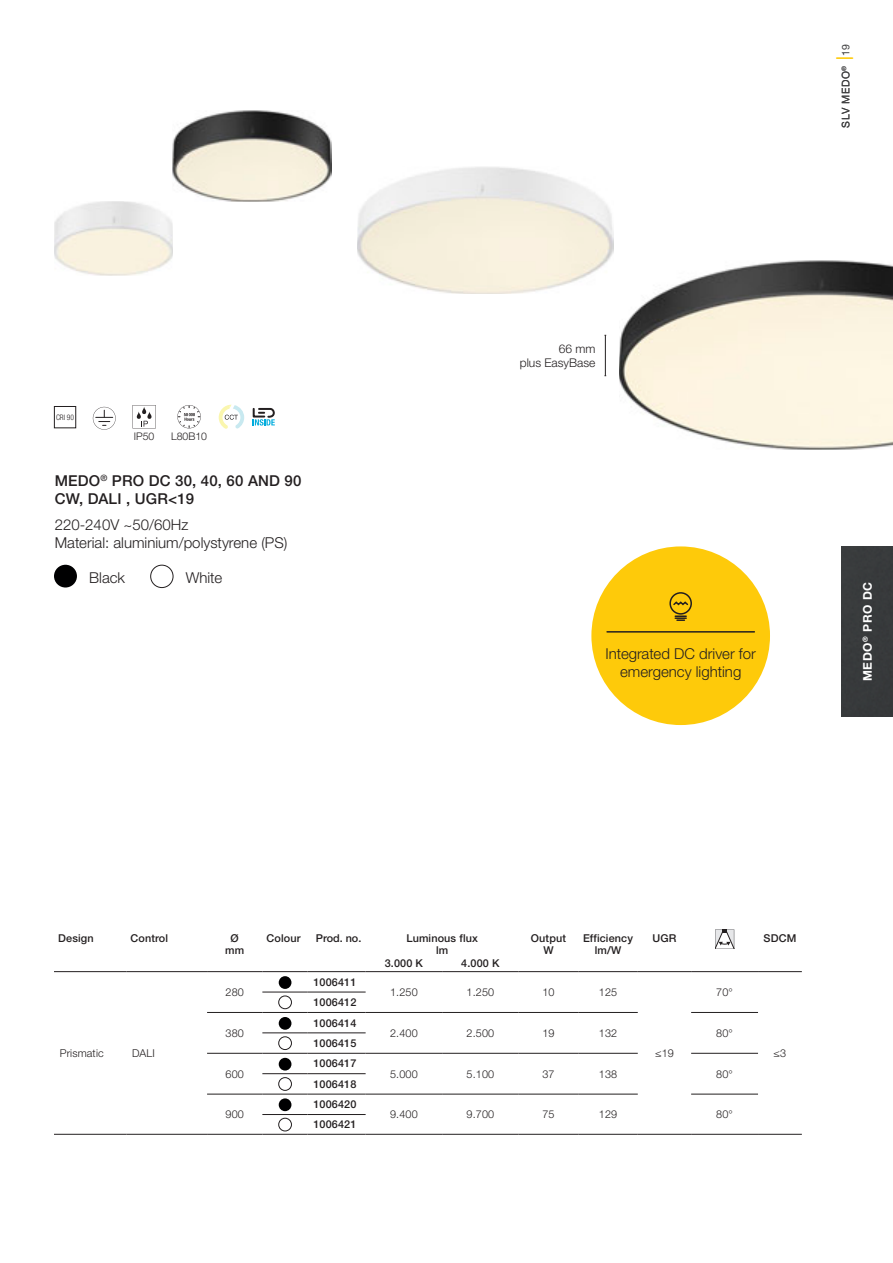
<style>
.page{position:relative;width:893px;height:1263px;background:#fff}
.page>*{position:absolute;margin:0;border:0;box-sizing:border-box;transform-origin:0 0}
.t1{font:300 15px/18px "Helvetica Neue LTW1 G";color:#231f20}
.t2{font:500 15px/18px "Helvetica Neue LTW1 G";letter-spacing:.01em;color:#231f20}
.t3{font:300 12px/14.4px "Helvetica Neue LTW1 G";color:#231f20;text-align:right}
.t4{font:700 12px "Helvetica Neue LTW1 G";letter-spacing:.05em;color:#fff}
.t5{font:500 10.8px "Helvetica Neue LTW1 G";letter-spacing:.01em;color:#231f20}
.t6{font:300 10.8px "Helvetica Neue LTW1 G";letter-spacing:.01em;color:#231f20}
.t7{font:10.5px "Helvetica Neue LTW1 G";letter-spacing:.05em;color:#3e3e3f}
.t8{font:300 10.5px "Helvetica Neue LTW1 G";color:#231f20}
.t9{font:300 condensed 7.5px "Helvetica Neue LTW1 G";color:#231f20}
.s1{font-size:16.5px;color:#feca0a}
</style>
<div class="page">
<img style="left:173px;top:111px;width:158px;height:90px">
<img style="left:357px;top:167px;width:256px;height:126px">
<img style="left:54px;top:201px;width:119px;height:74px">
<img style="left:619px;top:261px;width:274px;height:188px">
<div style="left:842px;top:546px;width:51px;height:170px;background:#383a3c"></div>
<div style="left:591px;top:546px;width:179px;height:179px;background:#feca0a;border-radius:50%"></div>
<svg style="left:219px;top:405px;width:25px;height:24px"></svg>
<svg style="left:253px;top:408px;width:22px;height:18px"></svg>
<svg style="left:132px;top:405px;width:24px;height:23px"></svg>
<svg style="left:177px;top:405px;width:24px;height:23px"></svg>
<div style="left:54px;top:406px;width:22px;height:22px;border:1px solid #231f20"></div>
<svg style="left:93px;top:407px;width:23px;height:23px"></svg>
<div style="left:150px;top:565px;width:23px;height:23px;border:1px solid #231f20;border-radius:50%"></div>
<div style="left:54px;top:565px;width:23px;height:22px;background:#000001;border-radius:11px"></div>
<div style="left:279px;top:1098px;width:12px;height:13px;background:#000001;border-radius:6px"></div>
<div style="left:279px;top:1118px;width:13px;height:13px;border:1px solid #231f20;border-radius:50%"></div>
<div style="left:279px;top:1058px;width:12px;height:12px;background:#000001;border-radius:6px"></div>
<div style="left:279px;top:1077px;width:13px;height:13px;border:1px solid #231f20;border-radius:50%"></div>
<div style="left:279px;top:1017px;width:12px;height:13px;background:#000001;border-radius:6px"></div>
<div style="left:279px;top:1036px;width:13px;height:14px;border:1px solid #231f20;border-radius:50%"></div>
<div style="left:279px;top:976px;width:12px;height:13px;background:#000001;border-radius:6px"></div>
<div style="left:279px;top:996px;width:13px;height:13px;border:1px solid #231f20;border-radius:50%"></div>
<hr style="left:54px;top:1134px;width:72px;height:1px;background:#231f20">
<hr style="left:126px;top:1134px;width:81px;height:1px;background:#231f20">
<hr style="left:638px;top:1134px;width:53px;height:1px;background:#231f20">
<hr style="left:758px;top:1134px;width:44px;height:1px;background:#231f20">
<hr style="left:262px;top:992px;width:45px;height:1px;background:#231f20">
<hr style="left:307px;top:992px;width:59px;height:1px;background:#231f20">
<hr style="left:207px;top:1012px;width:55px;height:1px;background:#231f20">
<hr style="left:262px;top:1012px;width:45px;height:1px;background:#231f20">
<hr style="left:307px;top:1012px;width:59px;height:1px;background:#231f20">
<hr style="left:366px;top:1012px;width:76px;height:1px;background:#231f20">
<hr style="left:442px;top:1012px;width:77px;height:1px;background:#231f20">
<hr style="left:519px;top:1012px;width:59px;height:1px;background:#231f20">
<hr style="left:578px;top:1012px;width:60px;height:1px;background:#231f20">
<hr style="left:691px;top:1012px;width:67px;height:1px;background:#231f20">
<hr style="left:262px;top:1032px;width:45px;height:1px;background:#231f20">
<hr style="left:307px;top:1032px;width:59px;height:1px;background:#231f20">
<hr style="left:207px;top:1053px;width:55px;height:1px;background:#231f20">
<hr style="left:262px;top:1053px;width:45px;height:1px;background:#231f20">
<hr style="left:307px;top:1053px;width:59px;height:1px;background:#231f20">
<hr style="left:366px;top:1053px;width:76px;height:1px;background:#231f20">
<hr style="left:442px;top:1053px;width:77px;height:1px;background:#231f20">
<hr style="left:519px;top:1053px;width:59px;height:1px;background:#231f20">
<hr style="left:578px;top:1053px;width:60px;height:1px;background:#231f20">
<hr style="left:691px;top:1053px;width:67px;height:1px;background:#231f20">
<hr style="left:262px;top:1073px;width:45px;height:1px;background:#231f20">
<hr style="left:307px;top:1073px;width:59px;height:1px;background:#231f20">
<hr style="left:207px;top:1094px;width:55px;height:1px;background:#231f20">
<hr style="left:262px;top:1094px;width:45px;height:1px;background:#231f20">
<hr style="left:307px;top:1094px;width:59px;height:1px;background:#231f20">
<hr style="left:366px;top:1094px;width:76px;height:1px;background:#231f20">
<hr style="left:442px;top:1094px;width:77px;height:1px;background:#231f20">
<hr style="left:519px;top:1094px;width:59px;height:1px;background:#231f20">
<hr style="left:578px;top:1094px;width:60px;height:1px;background:#231f20">
<hr style="left:366px;top:1134px;width:76px;height:1px;background:#231f20">
<hr style="left:442px;top:1134px;width:77px;height:1px;background:#231f20">
<hr style="left:519px;top:1134px;width:59px;height:1px;background:#231f20">
<hr style="left:578px;top:1134px;width:60px;height:1px;background:#231f20">
<hr style="left:691px;top:1094px;width:67px;height:1px;background:#231f20">
<hr style="left:691px;top:1134px;width:67px;height:1px;background:#231f20">
<hr style="left:262px;top:1114px;width:45px;height:1px;background:#231f20">
<hr style="left:307px;top:1114px;width:59px;height:1px;background:#231f20">
<hr style="left:207px;top:1134px;width:55px;height:1px;background:#231f20">
<hr style="left:262px;top:1134px;width:45px;height:1px;background:#231f20">
<hr style="left:307px;top:1134px;width:59px;height:1px;background:#231f20">
<hr style="left:54px;top:971px;width:72px;height:1px;background:#231f20">
<hr style="left:126px;top:971px;width:81px;height:1px;background:#231f20">
<hr style="left:207px;top:971px;width:55px;height:1px;background:#231f20">
<hr style="left:262px;top:971px;width:45px;height:1px;background:#231f20">
<hr style="left:307px;top:971px;width:59px;height:1px;background:#231f20">
<hr style="left:366px;top:971px;width:76px;height:1px;background:#231f20">
<hr style="left:442px;top:971px;width:77px;height:1px;background:#231f20">
<hr style="left:519px;top:971px;width:59px;height:1px;background:#231f20">
<hr style="left:578px;top:971px;width:60px;height:1px;background:#231f20">
<hr style="left:638px;top:971px;width:53px;height:1px;background:#231f20">
<hr style="left:691px;top:971px;width:67px;height:1px;background:#231f20">
<hr style="left:758px;top:971px;width:44px;height:1px;background:#231f20">
<svg style="left:715px;top:930px;width:19px;height:19px"></svg>
<hr style="left:605px;top:335px;width:1px;height:41px;background:#231f20">
<hr style="left:607px;top:631px;width:147px;height:2px;background:#231f20">
<div style="left:669px;top:592px;width:23px;height:23px;border:2px solid #231f20;border-radius:50%"></div>
<svg style="left:675px;top:615px;width:11px;height:6px"></svg>
<svg style="left:673px;top:600px;width:17px;height:6px"></svg>
<p class="t9" style="left:56px;top:413px;width:20px">CRI 90</p>
<p class="t8" style="left:134px;top:430px;width:22px">IP50</p>
<p class="t8" style="left:171px;top:430px;width:37px">L80B10</p>
<h1 class="t2" style="left:55px;top:472px;width:248px">MEDO<sup>®</sup> PRO DC 30, 40, 60 AND 90<br>CW, DALI , UGR&lt;19</h1>
<h1 class="t1" style="left:55px;top:516px;width:234px">220-240V ~50/60Hz<br>Material: aluminium/polystyrene (PS)</h1>
<h1 class="t1" style="left:89px;top:569px;width:37px">Black</h1>
<h1 class="t1" style="left:186px;top:569px;width:38px">White</h1>
<p class="t7" style="left:839px;top:60px;width:17px;rotate:-90deg"><span class="s1">|</span>19</p>
<p class="t7" style="left:839px;top:128px;width:64px;rotate:-90deg">SLV MED <sup>®</sup></p>
<p class="t7" style="left:839px;top:79px;width:9px;rotate:-90deg">O</p>
<p class="t3" style="left:520px;top:341px;width:77px">66 mm<br>plus EasyBase</p>
<h1 class="t1" style="left:605px;top:645px;width:152px;text-align:center">Integrated DC driver for emergency lighting</h1>
<p class="t4" style="left:860px;top:681px;width:101px;rotate:-90deg">MEDO<sup>®</sup> PRO DC</p>
<p class="t5" style="left:58px;top:931px;width:37px">Design</p>
<p class="t5" style="left:131px;top:931px;width:39px">Control</p>
<p class="t5" style="left:231px;top:931px;width:10px">Ø</p>
<p class="t5" style="left:267px;top:931px;width:35px">Colour</p>
<p class="t5" style="left:316px;top:931px;width:47px">Prod. no.</p>
<p class="t5" style="left:406px;top:931px;width:73px">Luminous flux</p>
<p class="t5" style="left:531px;top:931px;width:37px">Output</p>
<p class="t5" style="left:583px;top:931px;width:51px">Efficiency</p>
<p class="t5" style="left:652px;top:931px;width:25px">UGR</p>
<p class="t5" style="left:764px;top:931px;width:34px">SDCM</p>
<p class="t5" style="left:225px;top:943px;width:20px">mm</p>
<p class="t5" style="left:436px;top:943px;width:14px">lm</p>
<p class="t5" style="left:543px;top:943px;width:12px">W</p>
<p class="t5" style="left:595px;top:943px;width:28px">lm/W</p>
<p class="t5" style="left:385px;top:956px;width:40px">3.000 K</p>
<p class="t5" style="left:461px;top:956px;width:40px">4.000 K</p>
<p class="t6" style="left:60px;top:1046px;width:45px">Prismatic</p>
<p class="t6" style="left:132px;top:1046px;width:24px">DALI</p>
<p class="t5" style="left:313px;top:975px;width:44px">1006411</p>
<p class="t6" style="left:226px;top:985px;width:20px">280</p>
<p class="t6" style="left:390px;top:985px;width:29px">1.250</p>
<p class="t6" style="left:467px;top:985px;width:29px">1.250</p>
<p class="t6" style="left:542px;top:985px;width:14px">10</p>
<p class="t6" style="left:599px;top:985px;width:20px">125</p>
<p class="t6" style="left:716px;top:985px;width:18px">70°</p>
<p class="t5" style="left:313px;top:996px;width:44px">1006412</p>
<p class="t5" style="left:313px;top:1016px;width:44px">1006414</p>
<p class="t6" style="left:226px;top:1026px;width:20px">380</p>
<p class="t6" style="left:390px;top:1026px;width:29px">2.400</p>
<p class="t6" style="left:467px;top:1026px;width:29px">2.500</p>
<p class="t6" style="left:542px;top:1026px;width:14px">19</p>
<p class="t6" style="left:599px;top:1026px;width:20px">132</p>
<p class="t6" style="left:716px;top:1026px;width:18px">80°</p>
<p class="t5" style="left:313px;top:1036px;width:44px">1006415</p>
<p class="t6" style="left:655px;top:1046px;width:20px">≤19</p>
<p class="t6" style="left:774px;top:1046px;width:14px">≤3</p>
<p class="t5" style="left:313px;top:1057px;width:44px">1006417</p>
<p class="t6" style="left:226px;top:1067px;width:20px">600</p>
<p class="t6" style="left:390px;top:1067px;width:29px">5.000</p>
<p class="t6" style="left:467px;top:1067px;width:29px">5.100</p>
<p class="t6" style="left:542px;top:1067px;width:14px">37</p>
<p class="t6" style="left:599px;top:1067px;width:20px">138</p>
<p class="t6" style="left:716px;top:1067px;width:18px">80°</p>
<p class="t5" style="left:313px;top:1077px;width:44px">1006418</p>
<p class="t5" style="left:313px;top:1098px;width:44px">1006420</p>
<p class="t6" style="left:226px;top:1107px;width:20px">900</p>
<p class="t6" style="left:390px;top:1107px;width:29px">9.400</p>
<p class="t6" style="left:467px;top:1107px;width:29px">9.700</p>
<p class="t6" style="left:542px;top:1107px;width:14px">75</p>
<p class="t6" style="left:599px;top:1107px;width:20px">129</p>
<p class="t6" style="left:716px;top:1107px;width:18px">80°</p>
<p class="t5" style="left:313px;top:1118px;width:44px">1006421</p>
</div>
